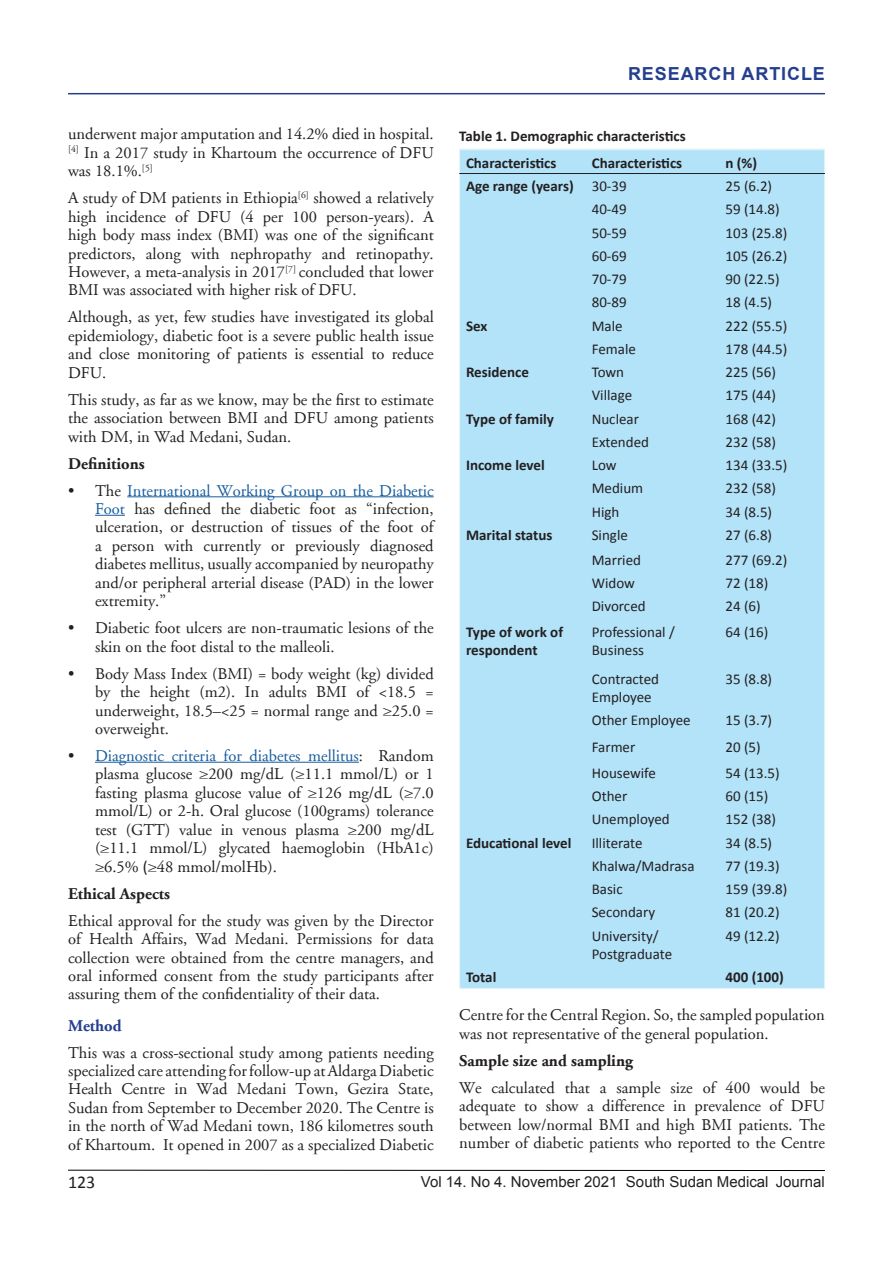
<style>
.page{position:relative;width:893px;height:1263px;background:#fff}
.page>*{position:absolute;margin:0;border:0;box-sizing:border-box;transform-origin:0 0}
.Sidebar{font:700 18px "Arial";letter-spacing:.05em;color:#253f8e}
.t1{font:18px "Calibri";color:#231f20}
.t2{font:16.5px/18.5px "Adobe Garamond";color:#231f20;text-align:justify}
.t3{font:700 16.5px "Adobe Garamond";color:#231f20}
.t4{font:700 16.5px "Adobe Garamond";color:#253f8e}
.t5{font:15px/18px "Calibri";color:#231f20}
.t6{font:700 15px/18px "Calibri";color:#231f20}
.t7{font:15px "Arial";color:#231f20}
.s1{color:#175d9e}
.s2{font-family:"Palatino"}
.s3{font-family:"Calibri"}
</style>
<div class="page">
<hr style="left:68px;top:1170px;width:757px;height:1px;background:#000">
<hr style="left:68px;top:93px;width:757px;height:1px;background:#253f8e">
<hr style="left:127px;top:496px;width:307px;height:1px;background:#175d9e">
<hr style="left:95px;top:515px;width:30px;height:1px;background:#175d9e">
<hr style="left:95px;top:762px;width:264px;height:1px;background:#175d9e">
<div style="left:461px;top:151px;width:362px;height:836px;background:#b3e3f9"></div>
<hr style="left:459px;top:173px;width:366px;height:1px;background:#231f20">
<p class="t2" style="left:68px;top:125px;width:367px">underwent major amputation and 14.2% died in hospital. <sup>[4]</sup> In a 2017 study in Khartoum the occurrence of DFU was 18.1%.<sup>[5]</sup></p>
<p class="t2" style="left:68px;top:189px;width:367px">A study of DM patients in Ethiopia<sup>[6]</sup> showed a relatively high incidence of DFU (4 per 100 person-years). A high body mass index (BMI) was one of the significant predictors, along with nephropathy and retinopathy.<br>However, a meta-analysis in 2017<sup>[7]</sup> concluded that lower BMI was associated with higher risk of DFU.</p>
<p class="t2" style="left:68px;top:308px;width:367px">Although, as yet, few studies have investigated its global epidemiology, diabetic foot is a severe public health issue and close monitoring of patients is essential to reduce DFU.</p>
<p class="t2" style="left:68px;top:391px;width:367px">This study, as far as we know, may be the first to estimate the association between BMI and DFU among patients with DM, in Wad Medani, Sudan.</p>
<p class="t3" style="left:68px;top:454px;width:78px">Definitions</p>
<p class="t2" style="left:95px;top:482px;width:340px;text-indent:-27px">• The <span class="s1">International Working Group on the Diabetic Foot</span> has defined the diabetic foot as “infection, ulceration, or destruction of tissues of the foot of a person with currently or previously diagnosed diabetes mellitus, usually accompanied by neuropathy and/or peripheral arterial disease (PAD) in the lower extremity.”</p>
<p class="t2" style="left:95px;top:619px;width:340px;text-indent:-27px">• Diabetic foot ulcers are non-traumatic lesions of the skin on the foot distal to the malleoli.</p>
<p class="t2" style="left:95px;top:665px;width:340px;text-indent:-27px">• Body Mass Index (BMI) = body weight (kg) divided by the height (m2). In adults BMI of &lt;18.5 = underweight, 18.5–&lt;25 = normal range and <span class="s2">≥</span>25.0 = overweight.</p>
<p class="t2" style="left:95px;top:747px;width:340px;text-indent:-27px">• <span class="s1">Diagnostic criteria for diabetes mellitus</span>: Random plasma glucose <span class="s2">≥</span>200 mg/dL (<span class="s2">≥</span>11.1 mmol/L) or 1 fasting plasma glucose value of <span class="s2">≥</span>126 mg/dL (<span class="s2">≥</span>7.0 mmol/L) or 2-h. Oral glucose (100grams) tolerance test (GTT) value in venous plasma <span class="s2">≥</span>200 mg/dL (<span class="s2">≥</span>11.1 mmol/L) glycated haemoglobin (HbA1c) <span class="s2">≥</span>6.5% <span class="s3">(</span><span class="s2">≥</span>48 mmol/molHb).</p>
<p class="t3" style="left:68px;top:884px;width:104px">Ethical Aspects</p>
<p class="t2" style="left:68px;top:911px;width:367px">Ethical approval for the study was given by the Director of Health Affairs, Wad Medani. Permissions for data collection were obtained from the centre managers, and oral informed consent from the study participants after assuring them of the confidentiality of their data.</p>
<p class="t4" style="left:68px;top:1016px;width:55px">Method</p>
<p class="t2" style="left:68px;top:1043px;width:367px">This was a cross-sectional study among patients needing specialized care attending for follow-up at Aldarga Diabetic Health Centre in Wad Medani Town, Gezira State, Sudan from September to December 2020. The Centre is in the north of Wad Medani town, 186 kilometres south of Khartoum. It opened in 2007 as a specialized Diabetic</p>
<p class="Sidebar" style="left:628px;top:62px;width:198px">RESEARCH ARTICLE</p>
<p class="t6" style="left:459px;top:126px;width:228px">Table 1. Demographic characteristics</p>
<p class="t6" style="left:466px;top:153px;width:92px">Characteristics</p>
<p class="t6" style="left:592px;top:153px;width:92px">Characteristics</p>
<p class="t6" style="left:725px;top:153px;width:33px">n (%)</p>
<p class="t6" style="left:466px;top:176px;width:109px">Age range (years)</p>
<p class="t5" style="left:592px;top:176px;width:37px">30-39</p>
<p class="t5" style="left:725px;top:176px;width:48px">25 (6.2)</p>
<p class="t5" style="left:592px;top:200px;width:37px">40-49</p>
<p class="t5" style="left:725px;top:200px;width:56px">59 (14.8)</p>
<p class="t5" style="left:592px;top:223px;width:37px">50-59</p>
<p class="t5" style="left:725px;top:223px;width:63px">103 (25.8)</p>
<p class="t5" style="left:592px;top:246px;width:37px">60-69</p>
<p class="t5" style="left:725px;top:246px;width:63px">105 (26.2)</p>
<p class="t5" style="left:592px;top:269px;width:37px">70-79</p>
<p class="t5" style="left:725px;top:269px;width:56px">90 (22.5)</p>
<p class="t5" style="left:592px;top:293px;width:37px">80-89</p>
<p class="t5" style="left:725px;top:293px;width:48px">18 (4.5)</p>
<p class="t6" style="left:466px;top:316px;width:23px">Sex</p>
<p class="t5" style="left:592px;top:316px;width:32px">Male</p>
<p class="t5" style="left:725px;top:316px;width:63px">222 (55.5)</p>
<p class="t5" style="left:592px;top:339px;width:46px">Female</p>
<p class="t5" style="left:725px;top:339px;width:63px">178 (44.5)</p>
<p class="t6" style="left:466px;top:362px;width:64px">Residence</p>
<p class="t5" style="left:592px;top:362px;width:34px">Town</p>
<p class="t5" style="left:725px;top:362px;width:52px">225 (56)</p>
<p class="t5" style="left:592px;top:386px;width:42px">Village</p>
<p class="t5" style="left:725px;top:386px;width:52px">175 (44)</p>
<p class="t6" style="left:466px;top:409px;width:89px">Type of family</p>
<p class="t5" style="left:592px;top:409px;width:49px">Nuclear</p>
<p class="t5" style="left:725px;top:409px;width:52px">168 (42)</p>
<p class="t5" style="left:592px;top:432px;width:59px">Extended</p>
<p class="t5" style="left:725px;top:432px;width:52px">232 (58)</p>
<p class="t6" style="left:466px;top:455px;width:80px">Income level</p>
<p class="t5" style="left:592px;top:455px;width:26px">Low</p>
<p class="t5" style="left:725px;top:455px;width:63px">134 (33.5)</p>
<p class="t5" style="left:592px;top:479px;width:53px">Medium</p>
<p class="t5" style="left:725px;top:479px;width:52px">232 (58)</p>
<p class="t5" style="left:592px;top:502px;width:29px">High</p>
<p class="t5" style="left:725px;top:502px;width:48px">34 (8.5)</p>
<p class="t6" style="left:466px;top:525px;width:88px">Marital status</p>
<p class="t5" style="left:592px;top:525px;width:38px">Single</p>
<p class="t5" style="left:725px;top:525px;width:48px">27 (6.8)</p>
<p class="t5" style="left:592px;top:550px;width:51px">Married</p>
<p class="t5" style="left:725px;top:550px;width:63px">277 (69.2)</p>
<p class="t5" style="left:592px;top:573px;width:45px">Widow</p>
<p class="t5" style="left:725px;top:573px;width:44px">72 (18)</p>
<p class="t5" style="left:592px;top:597px;width:55px">Divorced</p>
<p class="t5" style="left:725px;top:597px;width:37px">24 (6)</p>
<p class="t6" style="left:466px;top:622px;width:99px">Type of work of respondent</p>
<p class="t5" style="left:592px;top:622px;width:85px">Professional /<br>Business</p>
<p class="t5" style="left:725px;top:622px;width:44px">64 (16)</p>
<p class="t5" style="left:592px;top:669px;width:69px">Contracted<br>Employee</p>
<p class="t5" style="left:725px;top:669px;width:48px">35 (8.8)</p>
<p class="t5" style="left:592px;top:710px;width:100px">Other Employee</p>
<p class="t5" style="left:725px;top:710px;width:48px">15 (3.7)</p>
<p class="t5" style="left:592px;top:738px;width:45px">Farmer</p>
<p class="t5" style="left:725px;top:738px;width:37px">20 (5)</p>
<p class="t5" style="left:592px;top:763px;width:66px">Housewife</p>
<p class="t5" style="left:725px;top:763px;width:56px">54 (13.5)</p>
<p class="t5" style="left:592px;top:786px;width:37px">Other</p>
<p class="t5" style="left:725px;top:786px;width:44px">60 (15)</p>
<p class="t5" style="left:592px;top:810px;width:80px">Unemployed</p>
<p class="t5" style="left:725px;top:810px;width:52px">152 (38)</p>
<p class="t6" style="left:466px;top:833px;width:107px">Educational level</p>
<p class="t5" style="left:592px;top:833px;width:52px">Illiterate</p>
<p class="t5" style="left:725px;top:833px;width:48px">34 (8.5)</p>
<p class="t5" style="left:592px;top:856px;width:104px">Khalwa/Madrasa</p>
<p class="t5" style="left:725px;top:856px;width:56px">77 (19.3)</p>
<p class="t5" style="left:592px;top:879px;width:32px">Basic</p>
<p class="t5" style="left:725px;top:879px;width:63px">159 (39.8)</p>
<p class="t5" style="left:592px;top:903px;width:65px">Secondary</p>
<p class="t5" style="left:725px;top:903px;width:56px">81 (20.2)</p>
<p class="t5" style="left:592px;top:926px;width:82px">University/<br>Postgraduate</p>
<p class="t5" style="left:725px;top:926px;width:56px">49 (12.2)</p>
<p class="t6" style="left:466px;top:967px;width:32px">Total</p>
<p class="t6" style="left:725px;top:967px;width:60px">400 (100)</p>
<p class="t2" style="left:459px;top:1006px;width:367px">Centre for the Central Region. So, the sampled population was not representative of the general population.</p>
<p class="t3" style="left:459px;top:1051px;width:175px">Sample size and sampling</p>
<p class="t2" style="left:459px;top:1079px;width:367px">We calculated that a sample size of 400 would be adequate to show a difference in prevalence of DFU between low/normal BMI and high BMI patients. The number of diabetic patients who reported to the Centre</p>
<p class="t1" style="left:68px;top:1171px;width:29px">123</p>
<p class="t7" style="left:421px;top:1172px;width:406px">Vol 14. No 4. November 2021 South Sudan Medical Journal</p>
</div>
